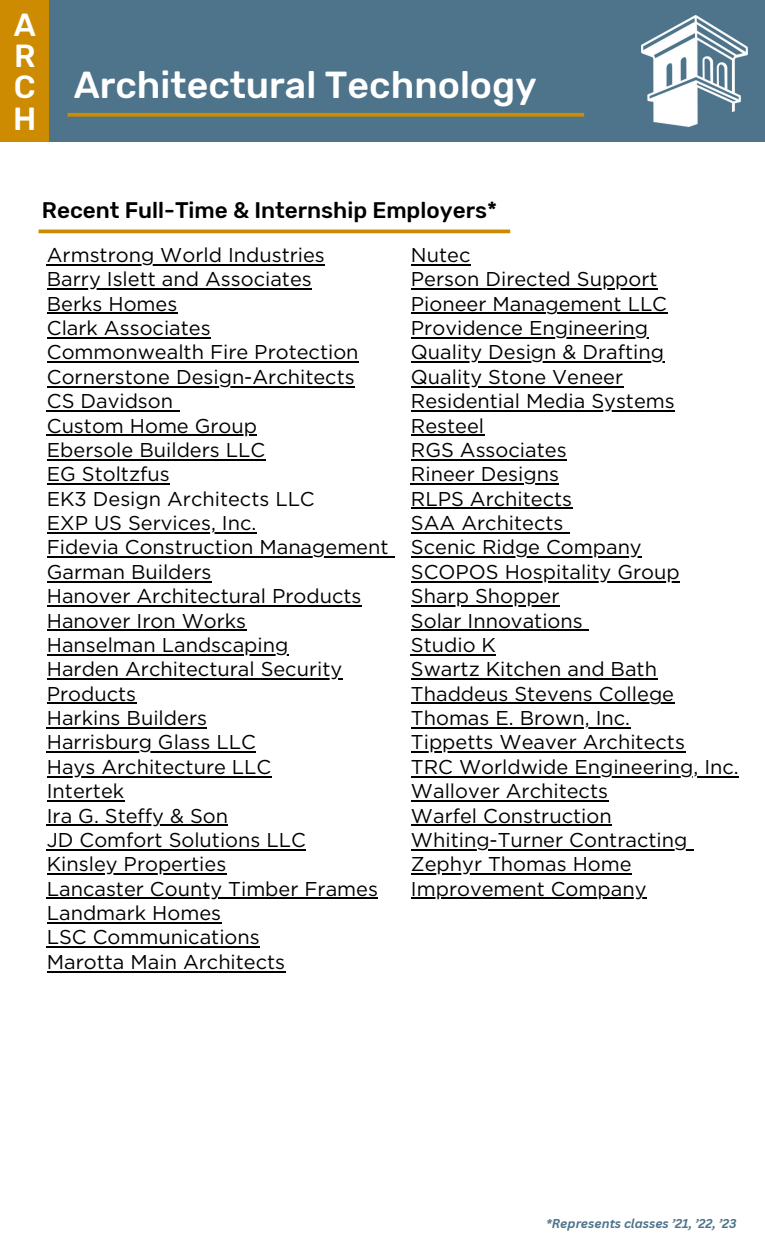
<style>
.page{position:relative;width:765px;height:1260px;background:#fff}
.page>*{position:absolute;margin:0;border:0;box-sizing:border-box;transform-origin:0 0}
.t1{font:500 37.5px "Rubik";color:#fff}
.t2{font:500 31.88px/31.4px "Rubik";color:#fff;text-align:justify}
.t3{font:500 22.5px "Rubik";color:#000}
.t4{font:20px/24.4px "Gotham";color:#000}
.t5{font:italic 700 12.5px "Canva Sans";color:#4e748b}
</style>
<div class="page">
<div style="left:0;top:0;width:765px;height:141px;background:#4e748b"></div>
<div style="left:0;top:0;width:49px;height:141px;background:#cc8b00"></div>
<img style="left:641px;top:16px;width:106px;height:110px">
<svg style="left:68px;top:113px;width:516px;height:4px;background:#c1890b"></svg>
<hr style="left:39px;top:230px;width:471px;height:3px;background:#cc8b00">
<hr style="left:47px;top:264px;width:278px;height:2px;background:#000">
<hr style="left:47px;top:288px;width:265px;height:2px;background:#000">
<hr style="left:47px;top:313px;width:130px;height:1px;background:#000">
<hr style="left:47px;top:337px;width:164px;height:2px;background:#000">
<hr style="left:47px;top:361px;width:312px;height:2px;background:#000">
<hr style="left:47px;top:386px;width:308px;height:2px;background:#000">
<hr style="left:47px;top:410px;width:126px;height:2px;background:#000">
<svg style="left:173px;top:410px;width:6px;height:2px"></svg>
<hr style="left:47px;top:434px;width:210px;height:2px;background:#000">
<hr style="left:47px;top:459px;width:218px;height:2px;background:#000">
<hr style="left:47px;top:483px;width:123px;height:2px;background:#000">
<hr style="left:47px;top:532px;width:209px;height:2px;background:#000">
<hr style="left:47px;top:556px;width:342px;height:2px;background:#000">
<svg style="left:389px;top:556px;width:6px;height:2px"></svg>
<hr style="left:47px;top:581px;width:164px;height:2px;background:#000">
<hr style="left:47px;top:605px;width:314px;height:2px;background:#000">
<hr style="left:47px;top:629px;width:199px;height:2px;background:#000">
<hr style="left:47px;top:654px;width:241px;height:2px;background:#000">
<hr style="left:47px;top:678px;width:295px;height:2px;background:#000">
<hr style="left:47px;top:703px;width:89px;height:1px;background:#000">
<hr style="left:47px;top:727px;width:160px;height:2px;background:#000">
<hr style="left:47px;top:751px;width:209px;height:2px;background:#000">
<hr style="left:47px;top:776px;width:224px;height:2px;background:#000">
<hr style="left:47px;top:800px;width:77px;height:2px;background:#000">
<hr style="left:47px;top:824px;width:181px;height:2px;background:#000">
<hr style="left:47px;top:849px;width:259px;height:2px;background:#000">
<hr style="left:47px;top:873px;width:179px;height:2px;background:#000">
<hr style="left:47px;top:898px;width:331px;height:1px;background:#000">
<hr style="left:47px;top:922px;width:174px;height:2px;background:#000">
<hr style="left:47px;top:946px;width:213px;height:2px;background:#000">
<hr style="left:47px;top:971px;width:238px;height:2px;background:#000">
<hr style="left:411px;top:264px;width:59px;height:2px;background:#000">
<hr style="left:411px;top:288px;width:247px;height:2px;background:#000">
<hr style="left:411px;top:313px;width:256px;height:1px;background:#000">
<hr style="left:411px;top:337px;width:237px;height:2px;background:#000">
<hr style="left:411px;top:361px;width:253px;height:2px;background:#000">
<hr style="left:411px;top:386px;width:212px;height:2px;background:#000">
<hr style="left:411px;top:410px;width:264px;height:2px;background:#000">
<hr style="left:411px;top:434px;width:73px;height:2px;background:#000">
<hr style="left:411px;top:459px;width:156px;height:2px;background:#000">
<hr style="left:411px;top:483px;width:148px;height:2px;background:#000">
<hr style="left:411px;top:508px;width:161px;height:1px;background:#000">
<hr style="left:411px;top:532px;width:153px;height:2px;background:#000">
<svg style="left:564px;top:532px;width:6px;height:2px"></svg>
<hr style="left:411px;top:556px;width:231px;height:2px;background:#000">
<hr style="left:411px;top:581px;width:269px;height:2px;background:#000">
<hr style="left:411px;top:605px;width:149px;height:2px;background:#000">
<hr style="left:411px;top:629px;width:172px;height:2px;background:#000">
<svg style="left:583px;top:629px;width:6px;height:2px"></svg>
<hr style="left:411px;top:654px;width:85px;height:2px;background:#000">
<hr style="left:411px;top:678px;width:246px;height:2px;background:#000">
<hr style="left:411px;top:703px;width:263px;height:1px;background:#000">
<hr style="left:411px;top:727px;width:219px;height:2px;background:#000">
<hr style="left:411px;top:751px;width:274px;height:2px;background:#000">
<hr style="left:411px;top:776px;width:328px;height:2px;background:#000">
<hr style="left:411px;top:800px;width:197px;height:2px;background:#000">
<hr style="left:411px;top:824px;width:201px;height:2px;background:#000">
<hr style="left:411px;top:849px;width:276px;height:2px;background:#000">
<svg style="left:687px;top:849px;width:6px;height:2px"></svg>
<hr style="left:411px;top:873px;width:221px;height:2px;background:#000">
<hr style="left:411px;top:898px;width:236px;height:1px;background:#000">
<h2 class="t2" style="left:13px;top:9px;width:25px">A R C H</h2>
<h1 class="t1" style="left:74px;top:63px;width:465px">Architectural Technology</h1>
<p class="t3" style="left:42px;top:197px;width:457px">Recent Full-Time &amp; Internship Employers*</p>
<p class="t4" style="left:47px;top:243px;width:280px">Armstrong World Industries</p>
<p class="t4" style="left:47px;top:267px;width:313px">Barry Islett and Associates<br>Berks Homes<br>Clark Associates<br>Commonwealth Fire Protection</p>
<h3 class="t4" style="left:47px;top:364px;width:309px">Cornerstone Design-Architects<br>CS Davidson</h3>
<p class="t4" style="left:47px;top:413px;width:269px">Custom Home Group<br>Ebersole Builders LLC<br>EG Stoltzfus<br>EK3 Design Architects LLC</p>
<h4 class="t4" style="left:47px;top:511px;width:211px">EXP US Services, Inc.</h4>
<h4 class="t4" style="left:47px;top:535px;width:343px">Fidevia Construction Management<br>Garman Builders<br>Hanover Architectural Products<br>Hanover Iron Works</h4>
<p class="t4" style="left:47px;top:633px;width:243px">Hanselman Landscaping</p>
<p class="t4" style="left:47px;top:657px;width:297px">Harden Architectural Security<br>Products<br>Harkins Builders</p>
<p class="t4" style="left:47px;top:730px;width:211px">Harrisburg Glass LLC</p>
<p class="t4" style="left:47px;top:754px;width:226px">Hays Architecture LLC<br>Intertek</p>
<p class="t4" style="left:47px;top:803px;width:261px">Ira G. Steffy &amp; Son<br>JD Comfort Solutions LLC</p>
<p class="t4" style="left:47px;top:852px;width:333px">Kinsley Properties<br>Lancaster County Timber Frames<br>Landmark Homes<br>LSC Communications<br>Marotta Main Architects</p>
<p class="t4" style="left:411px;top:243px;width:329px">Nutec<br>Person Directed Support<br>Pioneer Management LLC<br>Providence Engineering<br>Quality Design &amp; Drafting<br>Quality Stone Veneer<br>Residential Media Systems<br>Resteel<br>RGS Associates<br>Rineer Designs<br>RLPS Architects<br>SAA Architects<br>Scenic Ridge Company<br>SCOPOS Hospitality Group<br>Sharp Shopper<br>Solar Innovations<br>Studio K<br>Swartz Kitchen and Bath<br>Thaddeus Stevens College<br>Thomas E. Brown, Inc.<br>Tippetts Weaver Architects<br>TRC Worldwide Engineering, Inc.<br>Wallover Architects<br>Warfel Construction<br>Whiting-Turner Contracting<br>Zephyr Thomas Home<br>Improvement Company</p>
<p class="t5" style="left:546px;top:1215px;width:192px">*Represents classes ’21, ’22, ’23</p>
</div>
